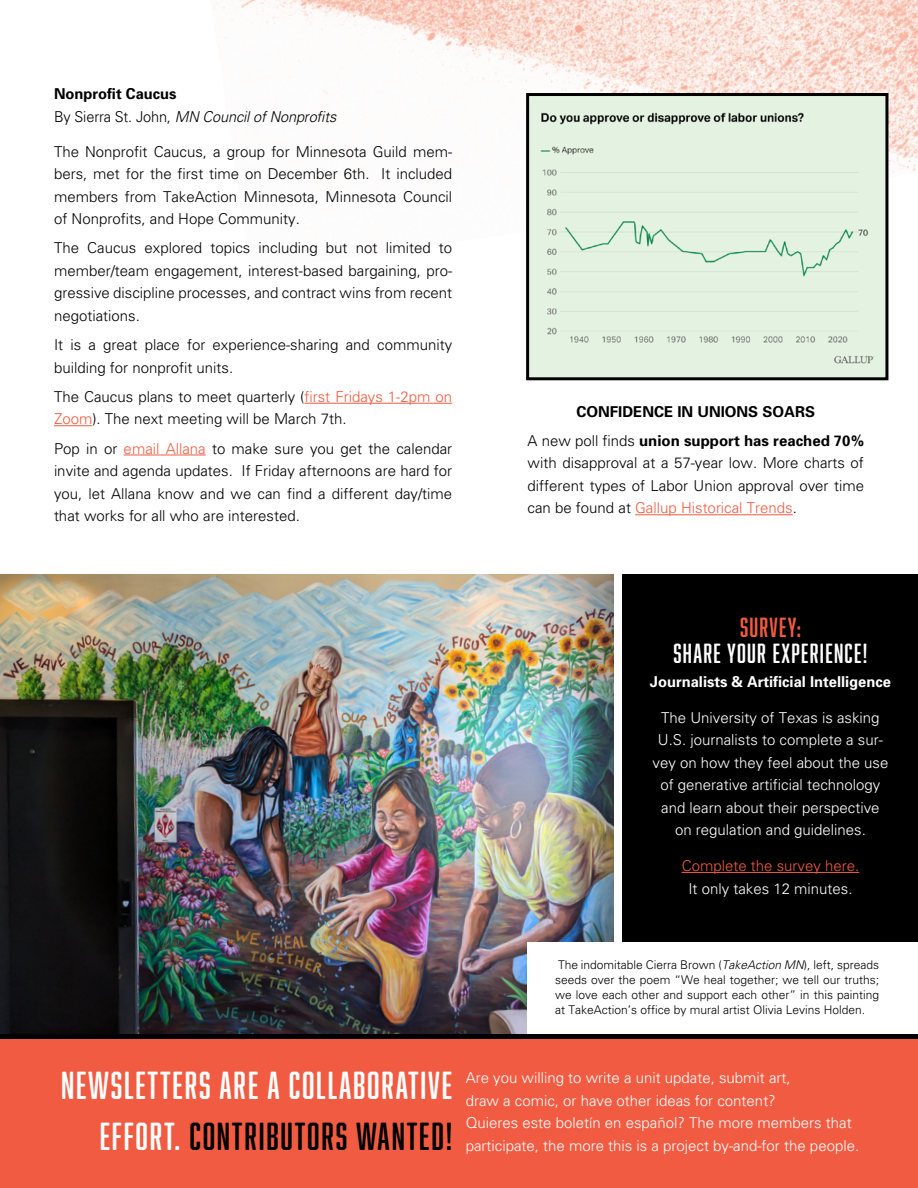
<style>
.page{position:relative;width:918px;height:1188px;background:#fff}
.page>*{position:absolute;margin:0;border:0;box-sizing:border-box;transform-origin:0 0}
.t1{font:36px/51px "Abolition Soft";letter-spacing:.05em;color:#fff;text-align:right}
.t2{font:25.5px "Abolition Soft";letter-spacing:.05em;color:#fff}
.t3{font:25.5px "Abolition Soft";letter-spacing:.05em;color:#f15b41}
.t4{font:300 15px/22.5px "Univers";color:#000;text-align:justify}
.t5{font:300 15px/22.5px "Univers";color:#fff;text-align:center}
.t6{font:700 15px/29.2px "Univers";color:#000;text-align:center}
.t7{font:italic 300 15px/22.5px "Univers";letter-spacing:-.01em;color:#000}
.t8{font:700 15px "Univers";color:#fff}
.t9{font:300 15px "Univers";color:#f15b41}
.t10{font:300 12px/15px "Univers";color:#000;text-align:justify}
.s1{font-weight:700;font-style:normal}
.s2{font-style:normal}
.s3{color:#f15b41}
.s4{font-weight:300}
.s5{font-style:italic}
.s6{color:#000}
</style>
<div class="page">
<div style="left:623px;top:574px;width:295px;height:367px;background:#000"></div>
<hr style="left:682px;top:872px;width:177px;height:1px;background:#f15b41">
<img style="left:0;top:574px;width:613px;height:460px">
<div style="left:528px;top:942px;width:189px;height:91px;background:#fff"></div>
<img style="left:211px;top:0;width:707px;height:272px">
<div style="left:0;top:1039px;width:918px;height:149px;background:#f15b41"></div>
<hr style="left:305px;top:403px;width:147px;height:1px;background:#f15b41">
<hr style="left:54px;top:425px;width:38px;height:1px;background:#f15b41">
<hr style="left:124px;top:455px;width:82px;height:1px;background:#f15b41">
<hr style="left:635px;top:514px;width:158px;height:1px;background:#f15b41">
<img style="left:530px;top:97px;width:354px;height:279px">
<div style="left:526px;top:93px;width:362px;height:287px;border:3px solid #000"></div>
<div style="left:0;top:1034px;width:918px;height:5px;background:#000"></div>
<p class="t7" style="left:54px;top:83px;width:284px"><span class="s1">Nonprofit Caucus<br></span><span class="s2">By Sierra St. John,</span> MN Council of Nonprofits</p>
<p class="t4" style="left:54px;top:140px;width:400px">The Nonprofit Caucus, a group for Minnesota Guild mem&shy;bers, met for the first time on December 6th. It included members from TakeAction Minnesota, Minnesota Council of Nonprofits, and Hope Community.</p>
<p class="t4" style="left:54px;top:236px;width:400px">The Caucus explored topics including but not limited to member/team engagement, interest-based bargaining, pro&shy;gressive discipline processes, and contract wins from recent negotiations.</p>
<p class="t4" style="left:54px;top:333px;width:400px">It is a great place for experience-sharing and community building for nonprofit units.</p>
<p class="t4" style="left:54px;top:385px;width:400px">The Caucus plans to meet quarterly (<span class="s3">first Fridays 1-2pm on<br>Zoom</span>). The next meeting will be March 7th.</p>
<p class="t4" style="left:54px;top:437px;width:400px">Pop in or <span class="s3">email Allana</span> to make sure you get the calendar invite and agenda updates. If Friday afternoons are hard for you, let Allana know and we can find a different day/time that works for all who are interested.</p>
<p class="t6" style="left:528px;top:396px;width:338px">CONFIDENCE IN UNIONS SOARS<br><span class="s4">A new poll finds</span> union support has reached 70%</p>
<p class="t4" style="left:528px;top:451px;width:338px">with disapproval at a 57-year low. More charts of different types of Labor Union approval over time can be found at <span class="s3">Gallup Historical Trends</span>.</p>
<h2 class="t3" style="left:740px;top:613px;width:62px">SURVEY:</h2>
<h2 class="t2" style="left:674px;top:638px;width:195px">SHARE YOUR EXPERIENCE!</h2>
<p class="t8" style="left:650px;top:672px;width:242px">Journalists &amp; Artificial Intelligence</p>
<p class="t5" style="left:653px;top:706px;width:237px">The University of Texas is asking U.S. journalists to complete a sur&shy;vey on how they feel about the use of generative artificial technology and learn about their perspective on regulation and guidelines.</p>
<p class="t9" style="left:682px;top:857px;width:179px">Complete the survey here.</p>
<p class="t5" style="left:688px;top:877px;width:166px">It only takes 12 minutes.</p>
<p class="t10" style="left:555px;top:957px;width:326px">The indomitable Cierra Brown (<span class="s5">TakeAction MN</span>), left, spreads seeds over the poem “We heal together; we tell our truths; we love each other and support each other” in this painting at TakeAction’s office by mural artist Olivia Levins Holden.</p>
<h1 class="t1" style="left:61px;top:1059px;width:393px">NEWSLETTERS ARE A COLLABORATIVE<br>EFFORT. <span class="s6">CONTRIBUTORS WANTED!</span></h1>
<p class="t5" style="left:466px;top:1066px;width:395px;text-align:left">Are you willing to write a unit update, submit art,<br>draw a comic, or have other ideas for content?<br>Quieres este boletín en español? The more members that participate, the more this is a project by-and-for the people.</p>
</div>
